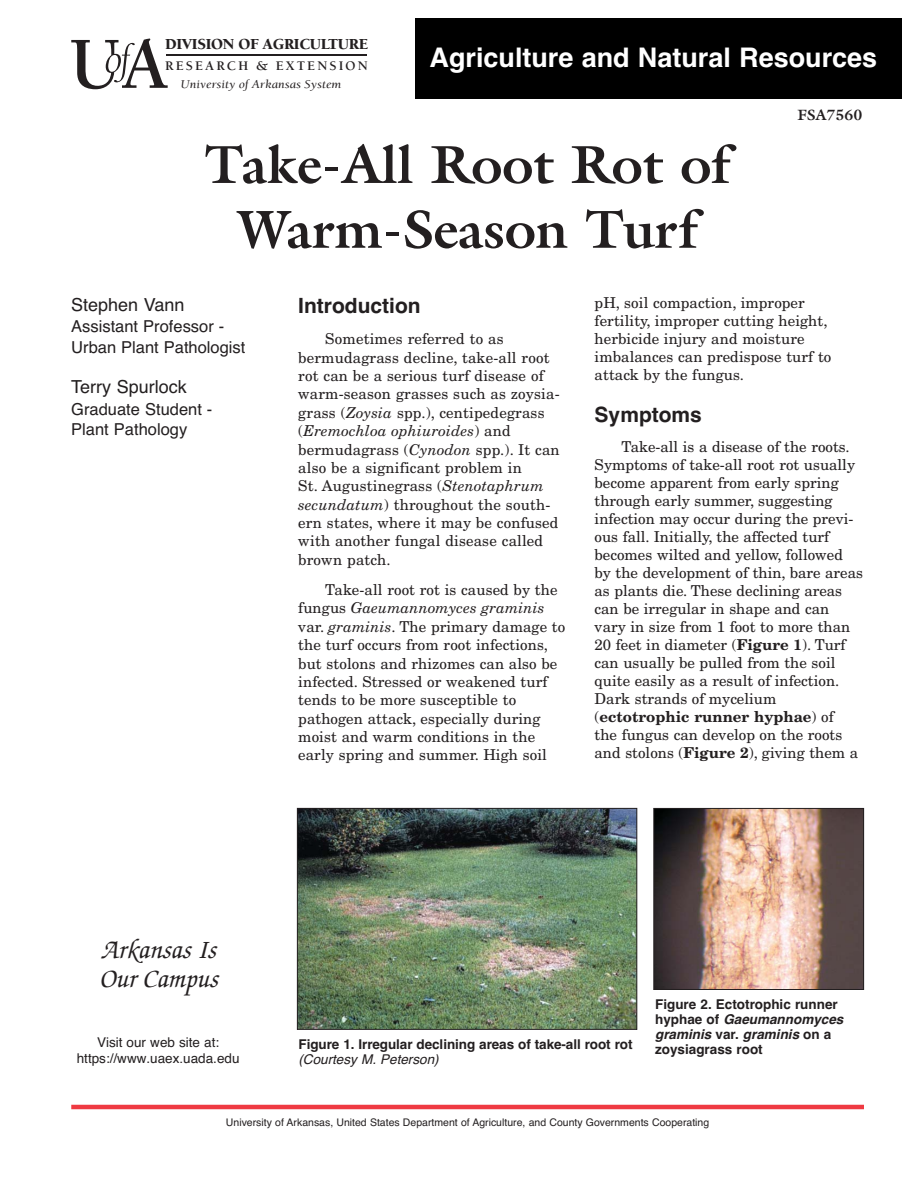
<style>
.page{position:relative;width:918px;height:1188px;background:#fff}
.page>*{position:absolute;margin:0;border:0;box-sizing:border-box;transform-origin:0 0}
.t1{font:700 54px/64.8px "Galliard";letter-spacing:-.005em;color:#231f20;text-align:center}
.t2{font:700 27px "Helvetica";color:#fff}
.t3{font:italic 500 27px/28.5px "Zapf Chancery";color:#231f20}
.t4{font:700 21px "Helvetica";color:#231f20}
.t5{font:18px "Helvetica";color:#231f20}
.t6{font:16.5px/20.5px "Helvetica";color:#231f20}
.t7{font:900 15.75px "Berkeley";letter-spacing:-.02em;color:#231f20}
.t8{font:15px/18.3px "New Century Schlbk";letter-spacing:.005em;color:#231f20}
.t9{font:700 15px "Galliard";color:#231f20}
.t10{font:700 13.5px/15px "Helvetica";letter-spacing:-.005em;color:#231f20}
.t11{font:13.5px/16.2px "Helvetica";color:#231f20;text-align:center}
.t12{font:italic 13.5px "Helvetica";color:#231f20}
.t13{font:700 13.5px "Berkeley";letter-spacing:.155em;color:#231f20}
.t14{font:italic 12.15px "Berkeley";color:#231f20;scale:1.09 1}
.t15{font:10.5px "Helvetica";color:#231f20}
.s1{font-style:italic}
.s2{font-weight:700}
</style>
<div class="page">
<hr style="left:71px;top:1105px;width:793px;height:4px;background:#ef3a42">
<hr style="left:166px;top:54px;width:201px;height:2px;background:#231f20">
<div style="left:416px;top:18px;width:486px;height:81px;background:#000"></div>
<svg style="left:71px;top:39px;width:97px;height:50px"></svg>
<img style="left:299px;top:810px;width:336px;height:218px">
<div style="left:297px;top:808px;width:340px;height:222px;border:1px solid #231f20"></div>
<img style="left:655px;top:810px;width:207px;height:178px">
<div style="left:653px;top:808px;width:211px;height:182px;border:1px solid #231f20"></div>
<h5 class="t7" style="left:165px;top:38px;width:205px">DIVISION OF AGRICULTURE</h5>
<h6 class="t13" style="left:165px;top:60px;width:204px">RESEARCH &amp; EXTENSION</h6>
<p class="t14" style="left:181px;top:79px;width:149px">University of Arkansas System</p>
<p class="t2" style="left:430px;top:47px;width:449px">Agriculture and Natural Resources</p>
<h5 class="t9" style="left:797px;top:109px;width:67px">FSA7560</h5>
<h1 class="t1" style="left:205px;top:138px;width:527px">Take-All Root Rot of<br>Warm-Season Turf</h1>
<p class="t5" style="left:71px;top:298px;width:115px">Stephen Vann</p>
<p class="t6" style="left:71px;top:318px;width:176px">Assistant Professor -<br>Urban Plant Pathologist</p>
<p class="t5" style="left:71px;top:380px;width:117px">Terry Spurlock</p>
<p class="t6" style="left:71px;top:400px;width:143px">Graduate Student -<br>Plant Pathology</p>
<h3 class="t4" style="left:298px;top:298px;width:124px">Introduction</h3>
<p class="t8" style="left:298px;top:331px;width:263px;text-indent:27px">Sometimes referred to as bermudagrass decline, take-all root rot can be a serious turf disease of warm-season grasses such as zoysia&shy;grass (<span class="s1">Zoysia</span> spp.), centipedegrass (<span class="s1">Eremochloa ophiuroides</span>) and bermudagrass (<span class="s1">Cynodon</span> spp.). It can also be a significant problem in<br>St. Augustinegrass (<span class="s1">Stenotaphrum secundatum</span>) throughout the south&shy;ern states, where it may be confused with another fungal disease called brown patch.</p>
<p class="t8" style="left:298px;top:582px;width:269px;text-indent:27px">Take-all root rot is caused by the fungus <span class="s1">Gaeumannomyces graminis </span>var. <span class="s1">graminis</span>. The primary damage to the turf occurs from root infections, but stolons and rhizomes can also be infected. Stressed or weakened turf tends to be more susceptible to pathogen attack, especially during moist and warm conditions in the early spring and summer. High soil</p>
<p class="t8" style="left:595px;top:295px;width:238px">pH, soil compaction, improper fertility, improper cutting height, herbicide injury and moisture imbalances can predispose turf to attack by the fungus.</p>
<h3 class="t4" style="left:595px;top:407px;width:109px">Symptoms</h3>
<p class="t8" style="left:595px;top:439px;width:270px;text-indent:27px">Take-all is a disease of the roots.<br>Symptoms of take-all root rot usually become apparent from early spring through early summer, suggesting infection may occur during the previ&shy;ous fall. Initially, the affected turf becomes wilted and yellow, followed by the development of thin, bare areas as plants die. These declining areas can be irregular in shape and can vary in size from 1 foot to more than 20 feet in diameter (<span class="s2">Figure 1</span>). Turf can usually be pulled from the soil quite easily as a result of infection.<br>Dark strands of mycelium (<span class="s2">ectotrophic runner hyphae</span>) of<br>the fungus can develop on the roots and stolons (<span class="s2">Figure 2</span>), giving them a</p>
<p class="t3" style="left:99px;top:939px;width:120px">Arkansas Is<br>Our Campus</p>
<p class="t11" style="left:77px;top:1035px;width:164px">Visit our web site at: https://www.uaex.uada.edu</p>
<p class="t10" style="left:298px;top:1039px;width:336px">Figure 1. Irregular declining areas of take-all root rot</p>
<p class="t12" style="left:298px;top:1055px;width:142px">(Courtesy M. Peterson)</p>
<p class="t10" style="left:655px;top:998px;width:190px">Figure 2. Ectotrophic runner hyphae of <span class="s1">Gaeumannomyces graminis</span> var. <span class="s1">graminis</span> on a zoysiagrass root</p>
<p class="t15" style="left:226px;top:1118px;width:485px">University of Arkansas, United States Department of Agriculture, and County Governments Cooperating</p>
</div>
